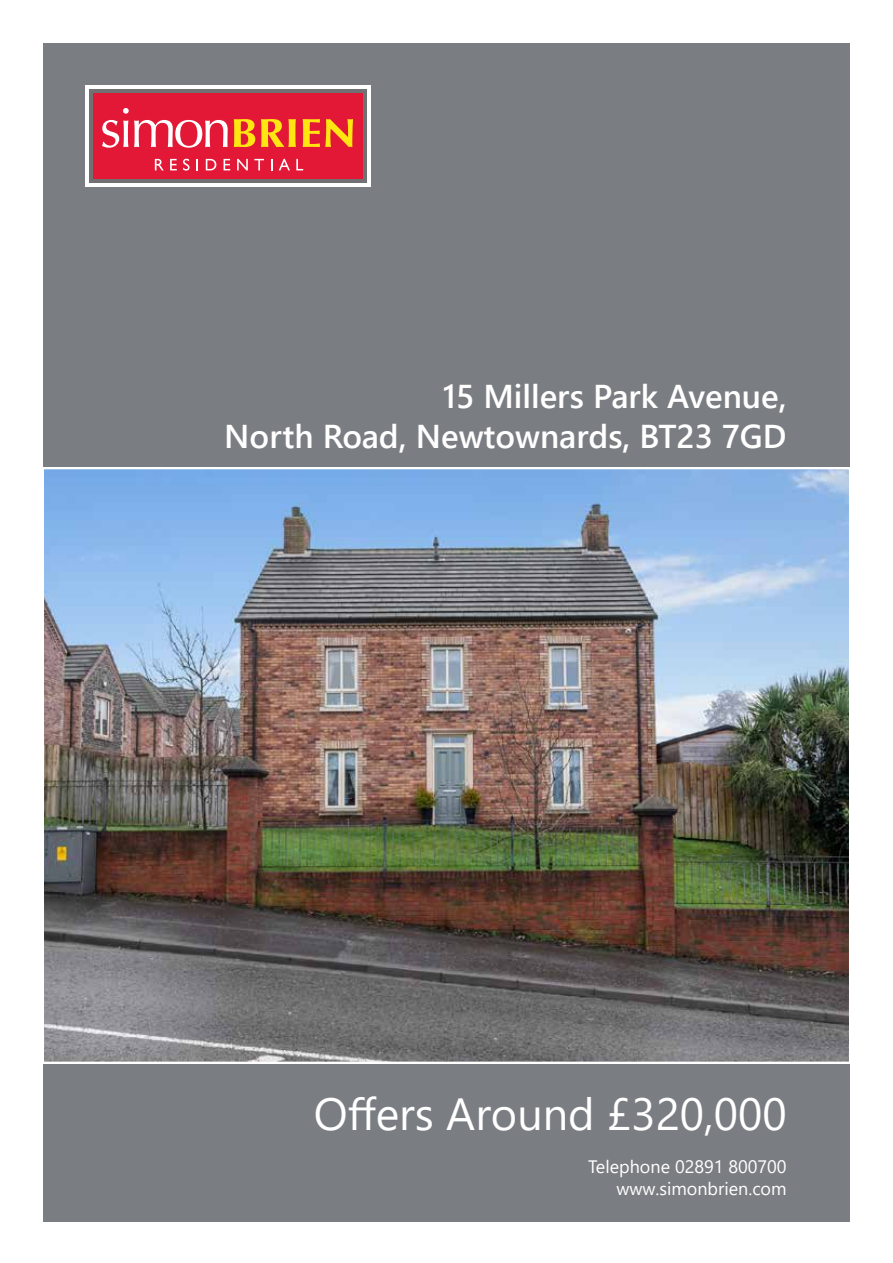
<style>
.page{position:relative;width:893px;height:1263px;background:#fff}
.page>*{position:absolute;margin:0;border:0;box-sizing:border-box;transform-origin:0 0}
.t1{font:45px "Segoe UI";color:#fff}
.t2{font:600 33px/39.6px "Segoe UI";color:#fff;text-align:right}
.t3{font:18px/21.6px "Segoe UI";color:#fff;text-align:right}
</style>
<div class="page">
<div style="left:43px;top:43px;width:807px;height:424px;background:#7a7d82"></div>
<div style="left:43px;top:1064px;width:807px;height:157px;background:#7a7d82"></div>
<img style="left:46px;top:471px;width:801px;height:589px">
<div style="left:85px;top:85px;width:286px;height:102px;background:#fff"></div>
<div style="left:89px;top:89px;width:278px;height:94px;background:#717073"></div>
<div style="left:93px;top:93px;width:270px;height:86px;background:#e31837"></div>
<svg style="left:102px;top:108px;width:126px;height:40px"></svg>
<svg style="left:234px;top:119px;width:21px;height:28px"></svg>
<svg style="left:261px;top:119px;width:35px;height:28px"></svg>
<svg style="left:303px;top:119px;width:50px;height:28px"></svg>
<svg style="left:155px;top:159px;width:9px;height:11px"></svg>
<svg style="left:170px;top:159px;width:7px;height:11px"></svg>
<svg style="left:183px;top:159px;width:7px;height:12px"></svg>
<svg style="left:196px;top:159px;width:2px;height:11px"></svg>
<svg style="left:206px;top:159px;width:10px;height:11px"></svg>
<svg style="left:224px;top:159px;width:6px;height:11px"></svg>
<svg style="left:237px;top:159px;width:11px;height:11px"></svg>
<svg style="left:254px;top:159px;width:10px;height:11px"></svg>
<svg style="left:279px;top:159px;width:11px;height:11px"></svg>
<svg style="left:296px;top:159px;width:7px;height:11px"></svg>
<p class="t2" style="left:224px;top:374px;width:564px">15 Millers Park Avenue,<br>North Road, Newtownards, BT23 7GD</p>
<h1 class="t1" style="left:314px;top:1071px;width:474px">Offers Around £320,000</h1>
<p class="t3" style="left:588px;top:1154px;width:200px">Telephone 02891 800700 www.simonbrien.com</p>
</div>
